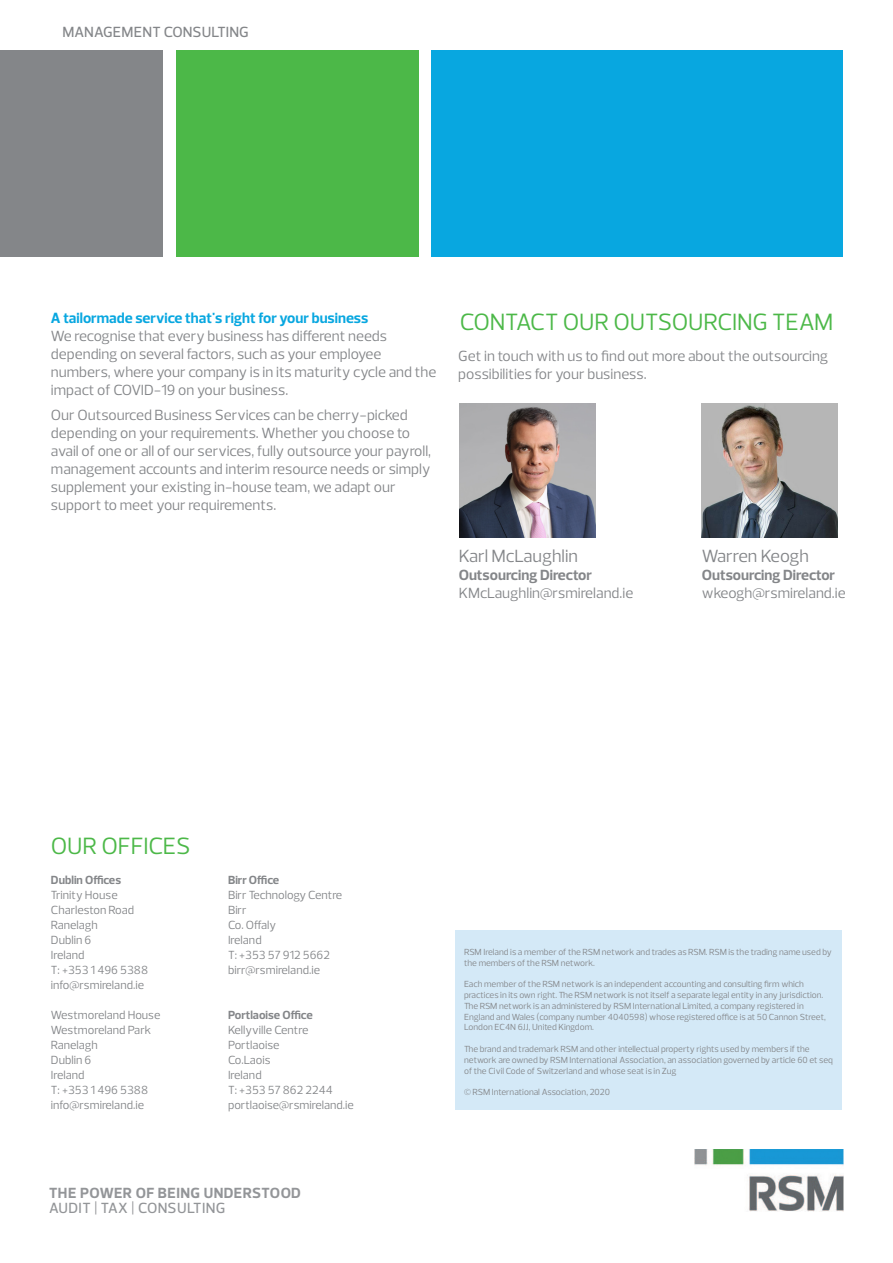
<style>
.page{position:relative;width:893px;height:1263px;background:#fff}
.page>*{position:absolute;margin:0;border:0;box-sizing:border-box;transform-origin:0 0}
.t1{font:24px "Prelo";letter-spacing:-.01em;color:#4cb848}
.t2{font:18px "Prelo";color:#848689}
.Subhead{font:15px/18px "Prelo";color:#848689}
.Power_of_being_under{font:700 15px "Prelo";letter-spacing:.03em;color:#939598}
.Power_of_being_under-2{font:500 15px "Prelo";letter-spacing:.02em;color:#939598}
.Division_tagline{font:500 15px "Prelo";letter-spacing:.01em;color:#848689}
.Disclaimer{font:12px/15px "Prelo";color:#848689}
.Disclaimer-2{font:700 12px "Prelo";color:#848689}
.Body{font:9px/10.8px "Prelo";color:#848689}
.s1{font-weight:700;color:#08a7e0}
.s2{font-weight:700}
</style>
<div class="page">
<div style="left:176px;top:50px;width:243px;height:206px;background:#4cb848"></div>
<div style="left:432px;top:50px;width:411px;height:206px;background:#08a7e0"></div>
<div style="left:0;top:50px;width:162px;height:206px;background:#848689"></div>
<img style="left:694px;top:1149px;width:149px;height:62px">
<div style="left:455px;top:931px;width:387px;height:179px;background:#d4e9f7"></div>
<img style="left:702px;top:403px;width:135px;height:135px">
<img style="left:460px;top:403px;width:135px;height:135px">
<p class="Division_tagline" style="left:63px;top:23px;width:188px">MANAGEMENT CONSULTING</p>
<p class="Subhead" style="left:51px;top:309px;width:387px"><span class="s1">A tailormade service that's right for your business<br></span>We recognise that every business has different needs depending on several factors, such as your employee numbers, where your company is in its maturity cycle and the impact of COVID-19 on your business.</p>
<p class="Subhead" style="left:51px;top:406px;width:382px">Our Outsourced Business Services can be cherry-picked depending on your requirements. Whether you choose to avail of one or all of our services, fully outsource your payroll, management accounts and interim resource needs or simply supplement your existing in-house team, we adapt our support to meet your requirements.</p>
<p class="t1" style="left:460px;top:307px;width:375px">CONTACT OUR OUTSOURCING TEAM</p>
<p class="Subhead" style="left:458px;top:347px;width:371px">Get in touch with us to find out more about the outsourcing possibilities for your business.</p>
<p class="t2" style="left:459px;top:545px;width:121px">Karl McLaughlin</p>
<p class="Subhead" style="left:459px;top:566px;width:176px"><span class="s2">Outsourcing Director<br></span>KMcLaughlin@rsmireland.ie</p>
<p class="t2" style="left:702px;top:545px;width:109px">Warren Keogh</p>
<p class="Subhead" style="left:702px;top:566px;width:145px"><span class="s2">Outsourcing Director </span>wkeogh@rsmireland.ie</p>
<p class="t1" style="left:51px;top:831px;width:141px">OUR OFFICES</p>
<p class="Disclaimer" style="left:51px;top:872px;width:85px"><span class="s2">Dublin Offices<br></span>Trinity House<br>Charleston Road<br>Ranelagh<br>Dublin 6</p>
<p class="Disclaimer" style="left:51px;top:947px;width:35px">Ireland</p>
<p class="Disclaimer" style="left:51px;top:962px;width:99px">T: +353 1 496 5388</p>
<p class="Disclaimer" style="left:51px;top:977px;width:95px">info@rsmireland.ie</p>
<p class="Disclaimer" style="left:51px;top:1007px;width:111px">Westmoreland House</p>
<p class="Disclaimer" style="left:51px;top:1022px;width:102px">Westmoreland Park<br>Ranelagh</p>
<p class="Disclaimer" style="left:51px;top:1052px;width:42px">Dublin 6<br>Ireland</p>
<p class="Disclaimer" style="left:51px;top:1082px;width:99px">T: +353 1 496 5388</p>
<p class="Disclaimer" style="left:51px;top:1097px;width:95px">info@rsmireland.ie</p>
<p class="Disclaimer-2" style="left:228px;top:873px;width:53px">Birr Office</p>
<p class="Disclaimer" style="left:228px;top:887px;width:116px">Birr Technology Centre<br>Birr<br>Co. Offaly<br>Ireland</p>
<p class="Disclaimer" style="left:228px;top:947px;width:103px">T: +353 57 912 5662 birr@rsmireland.ie</p>
<p class="Disclaimer" style="left:228px;top:1007px;width:86px"><span class="s2">Portlaoise Office<br></span>Kellyville Centre<br>Portlaoise<br>Co.Laois</p>
<p class="Disclaimer" style="left:228px;top:1067px;width:35px">Ireland</p>
<p class="Disclaimer" style="left:228px;top:1082px;width:127px">T: +353 57 862 2244 portlaoise@rsmireland.ie</p>
<p class="Power_of_being_under" style="left:49px;top:1183px;width:253px">THE POWER OF BEING UNDERSTOOD</p>
<p class="Power_of_being_under-2" style="left:49px;top:1198px;width:178px">AUDIT | TAX | CONSULTING</p>
<p class="Body" style="left:464px;top:946px;width:369px">RSM Ireland is a member of the RSM network and trades as RSM. RSM is the trading name used by the members of the RSM network.</p>
<p class="Body" style="left:464px;top:979px;width:363px">Each member of the RSM network is an independent accounting and consulting firm which practices in its own right. The RSM network is not itself a separate legal entity in any jurisdiction.<br>The RSM network is an administered by RSM International Limited, a company registered in England and Wales (company number 4040598) whose registered office is at 50 Cannon Street, London EC4N 6JJ, United Kingdom.</p>
<p class="Body" style="left:464px;top:1044px;width:370px">The brand and trademark RSM and other intellectual property rights used by members if the network are owned by RSM International Association, an association governed by article 60 et seq of the Civil Code of Switzerland and whose seat is in Zug</p>
<p class="Body" style="left:464px;top:1087px;width:148px">© RSM International Association, 2020</p>
</div>
